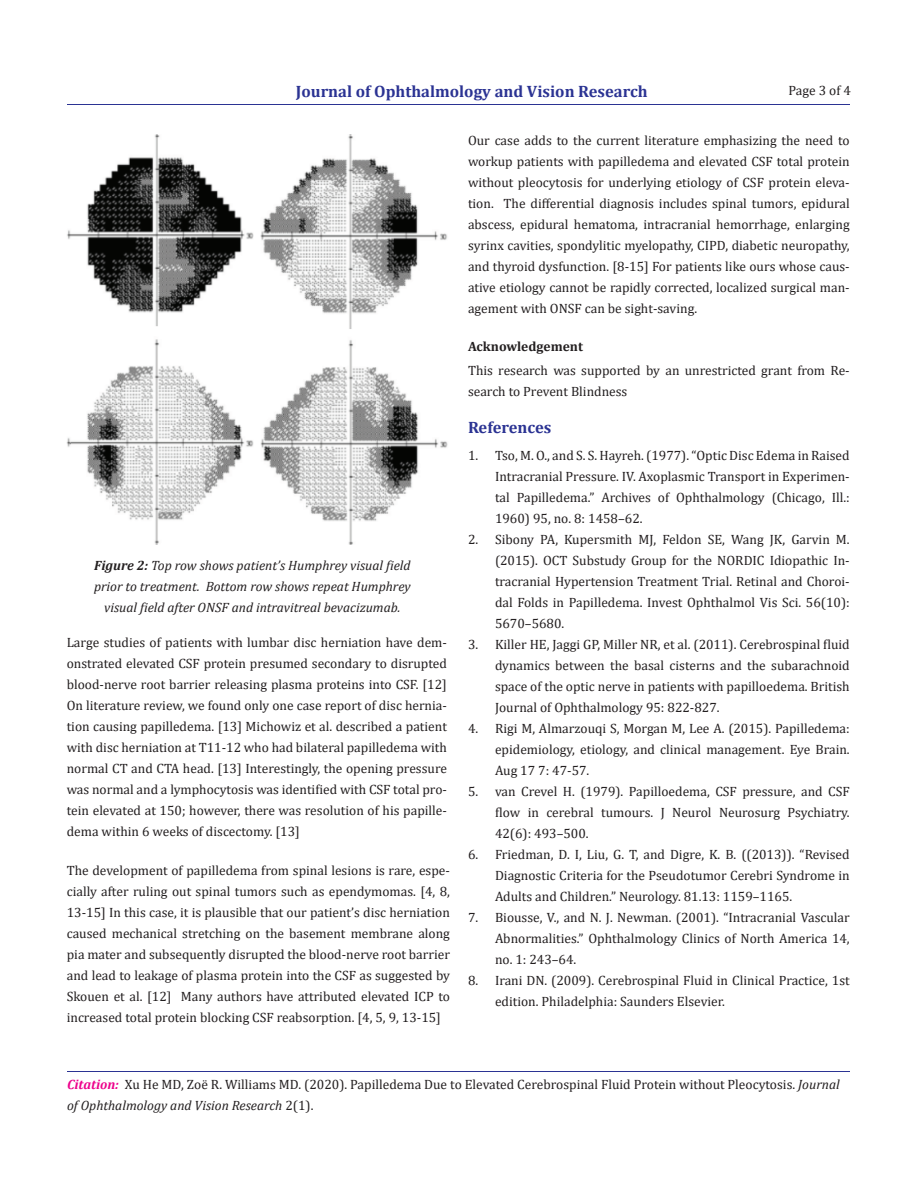
<style>
.page{position:relative;width:918px;height:1188px;background:#fff}
.page>*{position:absolute;margin:0;border:0;box-sizing:border-box;transform-origin:0 0}
.t1{font:700 16.5px "Cambria";color:#2b3393}
.t2{font:13.5px/21px "Cambria";color:#231f20;text-align:justify}
.t3{font:italic 13.5px/21px "Cambria";color:#231f20;text-align:center}
.t4{font:700 13.5px "Cambria";color:#231f20}
.s1{font-weight:700}
.s2{font-weight:700;font-style:italic;color:#ed028c}
.s3{font-style:italic}
</style>
<div class="page">
<hr style="left:68px;top:104px;width:782px;height:1px;background:#2b3393">
<hr style="left:68px;top:1071px;width:782px;height:1px;background:#2b3393">
<img style="left:67px;top:135px;width:381px;height:410px">
<p class="t2" style="left:789px;top:79px;width:64px">Page 3 of 4</p>
<p class="t2" style="left:468px;top:130px;width:383px">Our case adds to the current literature emphasizing the need to workup patients with papilledema and elevated CSF total protein without pleocytosis for underlying etiology of CSF protein eleva&shy;tion. The differential diagnosis includes spinal tumors, epidural abscess, epidural hematoma, intracranial hemorrhage, enlarging syrinx cavities, spondylitic myelopathy, CIPD, diabetic neuropathy, and thyroid dysfunction. [8-15] For patients like ours whose caus&shy;ative etiology cannot be rapidly corrected, localized surgical man&shy;agement with ONSF can be sight-saving.</p>
<p class="t1" style="left:296px;top:80px;width:353px">Journal of Ophthalmology and Vision Research</p>
<p class="t4" style="left:468px;top:337px;width:116px">Acknowledgement</p>
<p class="t2" style="left:468px;top:360px;width:383px">This research was supported by an unrestricted grant from Re&shy;search to Prevent Blindness</p>
<p class="t3" style="left:94px;top:554px;width:318px"><span class="s1">Figure 2:</span> Top row shows patient’s Humphrey visual field prior to treatment. Bottom row shows repeat Humphrey visual field after ONSF and intravitreal bevacizumab.</p>
<p class="t2" style="left:67px;top:632px;width:382px">Large studies of patients with lumbar disc herniation have dem&shy;onstrated elevated CSF protein presumed secondary to disrupted blood-nerve root barrier releasing plasma proteins into CSF. [12] On literature review, we found only one case report of disc hernia&shy;tion causing papilledema. [13] Michowiz et al. described a patient with disc herniation at T11-12 who had bilateral papilledema with normal CT and CTA head. [13] Interestingly, the opening pressure was normal and a lymphocytosis was identified with CSF total pro&shy;tein elevated at 150; however, there was resolution of his papille&shy;dema within 6 weeks of discectomy. [13]</p>
<p class="t2" style="left:67px;top:859px;width:385px">The development of papilledema from spinal lesions is rare, espe&shy;cially after ruling out spinal tumors such as ependymomas. [4, 8, 13-15] In this case, it is plausible that our patient’s disc herniation caused mechanical stretching on the basement membrane along pia mater and subsequently disrupted the blood-nerve root barrier and lead to leakage of plasma protein into the CSF as suggested by Skouen et al. [12] Many authors have attributed elevated ICP to increased total protein blocking CSF reabsorption. [4, 5, 9, 13-15]</p>
<p class="t1" style="left:468px;top:416px;width:85px">References</p>
<p class="t2" style="left:495px;top:445px;width:356px;text-indent:-27px">1. Tso, M. O., and S. S. Hayreh. (1977). “Optic Disc Edema in Raised Intracranial Pressure. IV. Axoplasmic Transport in Experimen&shy;tal Papilledema.” Archives of Ophthalmology (Chicago, Ill.:<br>1960) 95, no. 8: 1458–62.</p>
<p class="t2" style="left:495px;top:529px;width:356px;text-indent:-27px">2. Sibony PA, Kupersmith MJ, Feldon SE, Wang JK, Garvin M. (2015). OCT Substudy Group for the NORDIC Idiopathic In&shy;tracranial Hypertension Treatment Trial. Retinal and Choroi&shy;dal Folds in Papilledema. Invest Ophthalmol Vis Sci. 56(10):<br>5670–5680.</p>
<p class="t2" style="left:495px;top:634px;width:356px;text-indent:-27px">3. Killer HE, Jaggi GP, Miller NR, et al. (2011). Cerebrospinal fluid dynamics between the basal cisterns and the subarachnoid space of the optic nerve in patients with papilloedema. British Journal of Ophthalmology 95: 822-827.</p>
<p class="t2" style="left:495px;top:718px;width:356px;text-indent:-27px">4. Rigi M, Almarzouqi S, Morgan M, Lee A. (2015). Papilledema: epidemiology, etiology, and clinical management. Eye Brain.<br>Aug 17 7: 47-57.</p>
<p class="t2" style="left:495px;top:781px;width:356px;text-indent:-27px">5. van Crevel H. (1979). Papilloedema, CSF pressure, and CSF flow in cerebral tumours. J Neurol Neurosurg Psychiatry.<br>42(6): 493–500.</p>
<p class="t2" style="left:495px;top:844px;width:356px;text-indent:-27px">6. Friedman, D. I, Liu, G. T, and Digre, K. B. ((2013)). “Revised Diagnostic Criteria for the Pseudotumor Cerebri Syndrome in Adults and Children.” Neurology. 81.13: 1159–1165.</p>
<p class="t2" style="left:495px;top:907px;width:356px;text-indent:-27px">7. Biousse, V., and N. J. Newman. (2001). “Intracranial Vascular Abnormalities.” Ophthalmology Clinics of North America 14, no. 1: 243–64.</p>
<p class="t2" style="left:495px;top:970px;width:356px;text-indent:-27px">8. Irani DN. (2009). Cerebrospinal Fluid in Clinical Practice, 1st edition. Philadelphia: Saunders Elsevier.</p>
<p class="t2" style="left:67px;top:1074px;width:774px"><span class="s2">Citation:</span> Xu He MD, Zoë R. Williams MD. (2020). Papilledema Due to Elevated Cerebrospinal Fluid Protein without Pleocytosis. <span class="s3">Journal of Ophthalmology and Vision Research</span> 2(1).</p>
</div>
